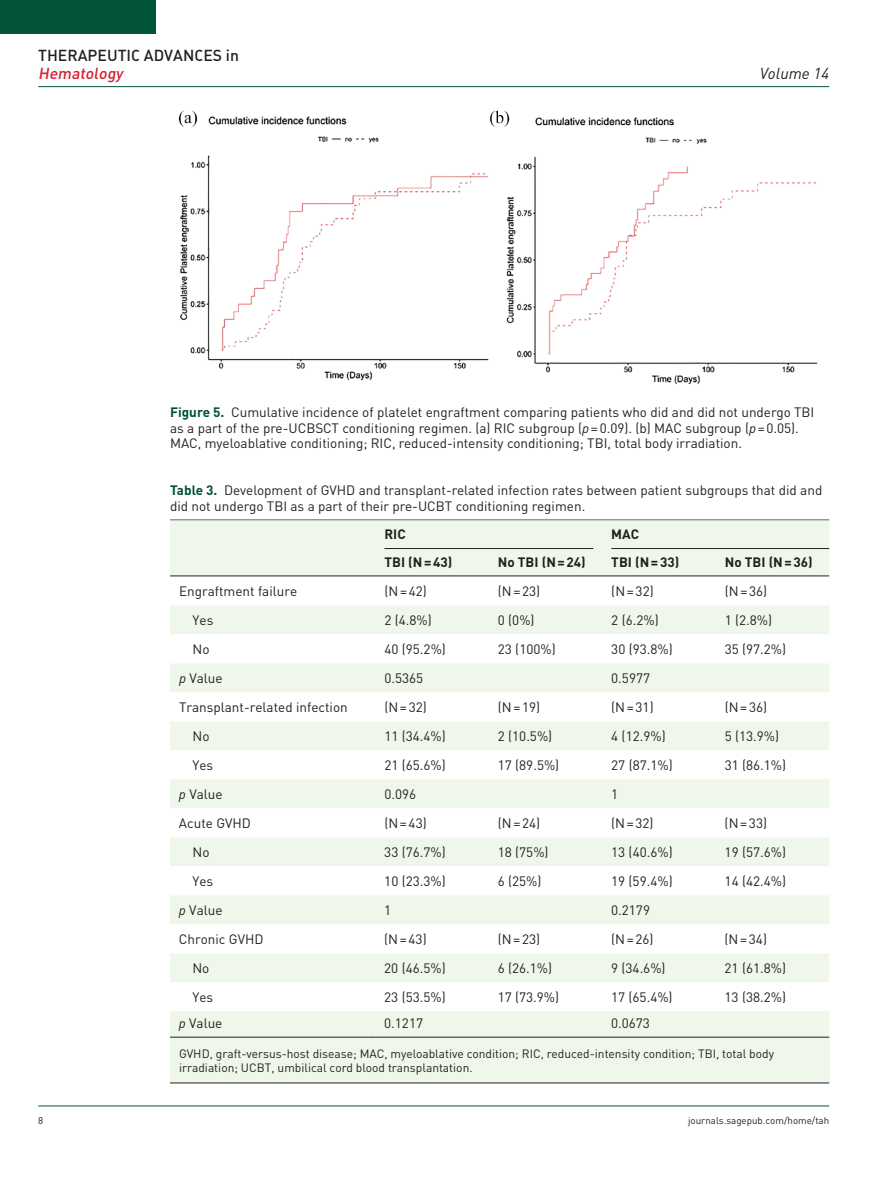
<style>
.page{position:relative;width:893px;height:1191px;background:#fff}
.page>*{position:absolute;margin:0;border:0;box-sizing:border-box;transform-origin:0 0}
.t1{font:15.75px "DIN Medium Alternate";color:#231f20}
.t2{font:italic 15.75px "DIN Medium Alternate";color:#d61f2f}
.t3{font:italic 15.75px "DIN";color:#231f20}
.t4{font:13.5px/15.8px "DIN";color:#231f20}
.t5{font:700 13.5px "DIN";color:#231f20}
.t6{font:12px/14.2px "DIN";color:#231f20}
.t7{font:9.75px "DIN";color:#231f20}
.s1{font-weight:700;color:#015436}
.s2{font-style:italic}
</style>
<div class="page">
<hr style="left:38px;top:86px;width:791px;height:1px;background:#015436">
<hr style="left:38px;top:1105px;width:791px;height:1px;background:#015436">
<div style="left:0;top:0;width:155px;height:34px;background:#015436"></div>
<div style="left:170px;top:1037px;width:659px;height:46px;background:#eff7ea"></div>
<hr style="left:170px;top:519px;width:659px;height:1px;background:#231f20">
<hr style="left:170px;top:1082px;width:659px;height:1px;background:#231f20">
<div style="left:170px;top:520px;width:659px;height:516px;background:#eff7ea"></div>
<svg style="left:170px;top:576px;width:659px;height:435px"></svg>
<hr style="left:170px;top:575px;width:205px;height:1px;background:#231f20">
<hr style="left:375px;top:575px;width:114px;height:1px;background:#231f20">
<hr style="left:489px;top:575px;width:113px;height:1px;background:#231f20">
<hr style="left:602px;top:575px;width:114px;height:1px;background:#231f20">
<hr style="left:716px;top:575px;width:113px;height:1px;background:#231f20">
<hr style="left:170px;top:1036px;width:205px;height:1px;background:#231f20">
<hr style="left:375px;top:1036px;width:114px;height:1px;background:#231f20">
<hr style="left:489px;top:1036px;width:113px;height:1px;background:#231f20">
<hr style="left:602px;top:1036px;width:114px;height:1px;background:#231f20">
<hr style="left:716px;top:1036px;width:113px;height:1px;background:#231f20">
<hr style="left:384px;top:548px;width:209px;height:1px;background:#231f20">
<hr style="left:611px;top:548px;width:218px;height:1px;background:#231f20">
<img style="left:178px;top:110px;width:640px;height:275px">
<p class="t1" style="left:38px;top:45px;width:202px">THERAPEUTIC ADVANCES IN</p>
<p class="t2" style="left:38px;top:63px;width:86px">Hematology</p>
<p class="t3" style="left:760px;top:63px;width:71px">Volume 14</p>
<p class="t4" style="left:170px;top:404px;width:646px"><span class="s1">Figure 5.</span> Cumulative incidence of platelet engraftment comparing patients who did and did not undergo TBI as a part of the pre-UCBSCT conditioning regimen. (a) RIC subgroup (<span class="s2">p</span>=0.09). (b) MAC subgroup (<span class="s2">p</span>=0.05).<br>MAC, myeloablative conditioning; RIC, reduced-intensity conditioning; TBI, total body irradiation.</p>
<p class="t4" style="left:170px;top:482px;width:654px"><span class="s1">Table 3.</span> Development of GVHD and transplant-related infection rates between patient subgroups that did and did not undergo TBI as a part of their pre-UCBT conditioning regimen.</p>
<p class="t5" style="left:384px;top:525px;width:23px">RIC</p>
<p class="t5" style="left:611px;top:525px;width:29px">MAC</p>
<p class="t5" style="left:384px;top:553px;width:69px">TBI (N=43)</p>
<p class="t5" style="left:498px;top:553px;width:89px">No TBI (N=24)</p>
<p class="t5" style="left:611px;top:553px;width:69px">TBI (N=33)</p>
<p class="t5" style="left:725px;top:553px;width:89px">No TBI (N=36)</p>
<p class="t4" style="left:179px;top:583px;width:120px">Engraftment failure</p>
<p class="t4" style="left:384px;top:583px;width:44px">(N=42)</p>
<p class="t4" style="left:498px;top:583px;width:44px">(N=23)</p>
<p class="t4" style="left:611px;top:583px;width:44px">(N=32)</p>
<p class="t4" style="left:725px;top:583px;width:44px">(N=36)</p>
<p class="t4" style="left:193px;top:612px;width:22px">Yes</p>
<p class="t4" style="left:384px;top:612px;width:49px">2 (4.8%)</p>
<p class="t4" style="left:498px;top:612px;width:38px">0 (0%)</p>
<p class="t4" style="left:611px;top:612px;width:49px">2 (6.2%)</p>
<p class="t4" style="left:725px;top:612px;width:49px">1 (2.8%)</p>
<p class="t4" style="left:193px;top:641px;width:19px">No</p>
<p class="t4" style="left:384px;top:641px;width:63px">40 (95.2%)</p>
<p class="t4" style="left:498px;top:641px;width:59px">23 (100%)</p>
<p class="t4" style="left:611px;top:641px;width:63px">30 (93.8%)</p>
<p class="t4" style="left:725px;top:641px;width:63px">35 (97.2%)</p>
<p class="t4" style="left:179px;top:670px;width:45px"><span class="s2">p</span> Value</p>
<p class="t4" style="left:384px;top:670px;width:40px">0.5365</p>
<p class="t4" style="left:611px;top:670px;width:40px">0.5977</p>
<p class="t4" style="left:179px;top:699px;width:170px">Transplant-related infection</p>
<p class="t4" style="left:384px;top:699px;width:44px">(N=32)</p>
<p class="t4" style="left:498px;top:699px;width:44px">(N=19)</p>
<p class="t4" style="left:611px;top:699px;width:44px">(N=31)</p>
<p class="t4" style="left:725px;top:699px;width:44px">(N=36)</p>
<p class="t4" style="left:193px;top:728px;width:19px">No</p>
<p class="t4" style="left:384px;top:728px;width:63px">11 (34.4%)</p>
<p class="t4" style="left:498px;top:728px;width:56px">2 (10.5%)</p>
<p class="t4" style="left:611px;top:728px;width:56px">4 (12.9%)</p>
<p class="t4" style="left:725px;top:728px;width:56px">5 (13.9%)</p>
<p class="t4" style="left:192px;top:757px;width:22px">Yes</p>
<p class="t4" style="left:384px;top:757px;width:63px">21 (65.6%)</p>
<p class="t4" style="left:498px;top:757px;width:63px">17 (89.5%)</p>
<p class="t4" style="left:611px;top:757px;width:63px">27 (87.1%)</p>
<p class="t4" style="left:725px;top:757px;width:63px">31 (86.1%)</p>
<p class="t4" style="left:179px;top:786px;width:45px"><span class="s2">p</span> Value</p>
<p class="t4" style="left:384px;top:786px;width:33px">0.096</p>
<p class="t4" style="left:611px;top:786px;width:9px">1</p>
<p class="t4" style="left:179px;top:815px;width:74px">Acute GVHD</p>
<p class="t4" style="left:384px;top:815px;width:44px">(N=43)</p>
<p class="t4" style="left:498px;top:815px;width:44px">(N=24)</p>
<p class="t4" style="left:611px;top:815px;width:44px">(N=32)</p>
<p class="t4" style="left:725px;top:815px;width:44px">(N=33)</p>
<p class="t4" style="left:192px;top:844px;width:19px">No</p>
<p class="t4" style="left:384px;top:844px;width:63px">33 (76.7%)</p>
<p class="t4" style="left:498px;top:844px;width:52px">18 (75%)</p>
<p class="t4" style="left:611px;top:844px;width:63px">13 (40.6%)</p>
<p class="t4" style="left:725px;top:844px;width:63px">19 (57.6%)</p>
<p class="t4" style="left:192px;top:873px;width:22px">Yes</p>
<p class="t4" style="left:384px;top:873px;width:63px">10 (23.3%)</p>
<p class="t4" style="left:498px;top:873px;width:45px">6 (25%)</p>
<p class="t4" style="left:611px;top:873px;width:63px">19 (59.4%)</p>
<p class="t4" style="left:725px;top:873px;width:63px">14 (42.4%)</p>
<p class="t4" style="left:179px;top:902px;width:45px"><span class="s2">p</span> Value</p>
<p class="t4" style="left:384px;top:902px;width:9px">1</p>
<p class="t4" style="left:611px;top:902px;width:40px">0.2179</p>
<p class="t4" style="left:179px;top:931px;width:86px">Chronic GVHD</p>
<p class="t4" style="left:384px;top:931px;width:44px">(N=43)</p>
<p class="t4" style="left:498px;top:931px;width:44px">(N=23)</p>
<p class="t4" style="left:611px;top:931px;width:44px">(N=26)</p>
<p class="t4" style="left:725px;top:931px;width:44px">(N=34)</p>
<p class="t4" style="left:192px;top:960px;width:19px">No</p>
<p class="t4" style="left:384px;top:960px;width:63px">20 (46.5%)</p>
<p class="t4" style="left:498px;top:960px;width:56px">6 (26.1%)</p>
<p class="t4" style="left:611px;top:960px;width:56px">9 (34.6%)</p>
<p class="t4" style="left:725px;top:960px;width:63px">21 (61.8%)</p>
<p class="t4" style="left:192px;top:989px;width:22px">Yes</p>
<p class="t4" style="left:384px;top:989px;width:63px">23 (53.5%)</p>
<p class="t4" style="left:498px;top:989px;width:63px">17 (73.9%)</p>
<p class="t4" style="left:611px;top:989px;width:63px">17 (65.4%)</p>
<p class="t4" style="left:724px;top:989px;width:63px">13 (38.2%)</p>
<p class="t4" style="left:179px;top:1015px;width:45px"><span class="s2">p</span> Value</p>
<p class="t4" style="left:384px;top:1015px;width:40px">0.1217</p>
<p class="t4" style="left:611px;top:1015px;width:40px">0.0673</p>
<p class="t6" style="left:179px;top:1046px;width:596px">GVHD, graft-versus-host disease; MAC, myeloablative condition; RIC, reduced-intensity condition; TBI, total body irradiation; UCBT, umbilical cord blood transplantation.</p>
<p class="t7" style="left:38px;top:1114px;width:7px">8</p>
<p class="t7" style="left:688px;top:1114px;width:143px">journals.sagepub.com/home/tah</p>
</div>
